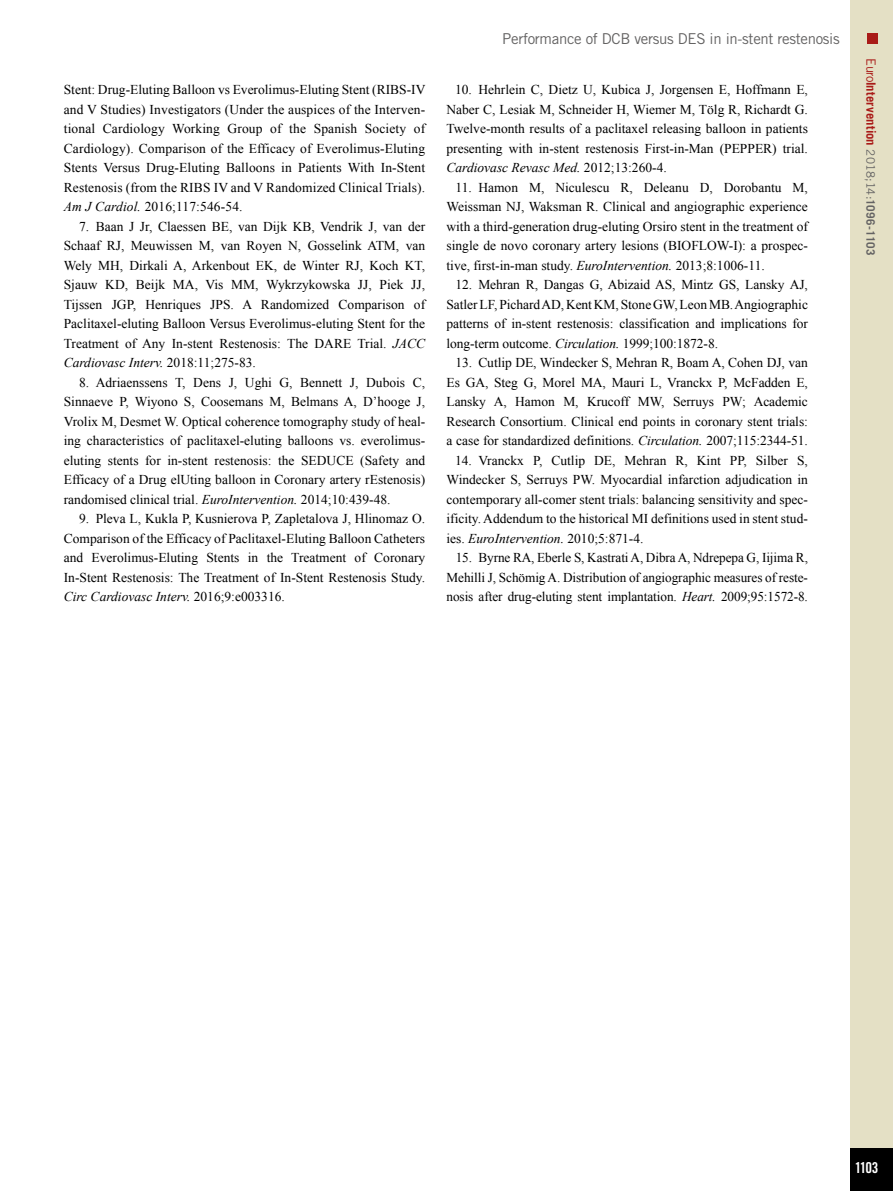
<style>
.page{position:relative;width:893px;height:1191px;background:#fff}
.page>*{position:absolute;margin:0;border:0;box-sizing:border-box;transform-origin:0 0}
.t1{font:15px "Trade Gothic LT Std";letter-spacing:-.02em;color:#646363}
.t2{font:15px "Trade Gothic LT Std Bd Cn 20";color:#fff}
.t3{font:13.5px/19.5px "Times New Roman";color:#000;text-align:justify}
.t4{font:700 12.75px "Trade Gothic LT Std";letter-spacing:.005em;color:#a91b18}
.s1{font-style:italic}
.s2{font-weight:400}
.s3{font-weight:400;font-size:11.7px;color:#646363}
.s4{font-size:11.7px;color:#646363}
</style>
<div class="page">
<div style="left:850px;top:0;width:43px;height:1191px;background:#e4e0c5"></div>
<div style="left:850px;top:1148px;width:43px;height:43px;background:#000"></div>
<div style="left:867px;top:34px;width:11px;height:10px;background:#a91b18"></div>
<p class="t3" style="left:64px;top:80px;width:363px">Stent: Drug-Eluting Balloon vs Everolimus-Eluting Stent (RIBS-IV and V Studies) Investigators (Under the auspices of the Interven&shy;tional Cardiology Working Group of the Spanish Society of Cardiology). Comparison of the Efficacy of Everolimus-Eluting Stents Versus Drug-Eluting Balloons in Patients With In-Stent Restenosis (from the RIBS IV and V Randomized Clinical Trials).<br><span class="s1">Am J Cardiol.</span> 2016;117:546-54.</p>
<p class="t3" style="left:64px;top:216px;width:363px;text-indent:15px">7. Baan J Jr, Claessen BE, van Dijk KB, Vendrik J, van der Schaaf RJ, Meuwissen M, van Royen N, Gosselink ATM, van Wely MH, Dirkali A, Arkenbout EK, de Winter RJ, Koch KT, Sjauw KD, Beijk MA, Vis MM, Wykrzykowska JJ, Piek JJ, Tijssen JGP, Henriques JPS. A Randomized Comparison of Paclitaxel-eluting Balloon Versus Everolimus-eluting Stent for the Treatment of Any In-stent Restenosis: The DARE Trial. <span class="s1">JACC Cardiovasc Interv.</span> 2018:11;275-83.</p>
<p class="t3" style="left:64px;top:372px;width:363px;text-indent:15px">8. Adriaenssens T, Dens J, Ughi G, Bennett J, Dubois C, Sinnaeve P, Wiyono S, Coosemans M, Belmans A, D’hooge J, Vrolix M, Desmet W. Optical coherence tomography study of heal&shy;ing characteristics of paclitaxel-eluting balloons vs. everolimus&shy;eluting stents for in-stent restenosis: the SEDUCE (Safety and Efficacy of a Drug elUting balloon in Coronary artery rEstenosis) randomised clinical trial. <span class="s1">EuroIntervention.</span> 2014;10:439-48.</p>
<p class="t3" style="left:64px;top:509px;width:363px;text-indent:15px">9. Pleva L, Kukla P, Kusnierova P, Zapletalova J, Hlinomaz O.<br>Comparison of the Efficacy of Paclitaxel-Eluting Balloon Catheters and Everolimus-Eluting Stents in the Treatment of Coronary In-Stent Restenosis: The Treatment of In-Stent Restenosis Study.<br><span class="s1">Circ Cardiovasc Interv.</span> 2016;9:e003316.</p>
<p class="t1" style="left:502px;top:30px;width:339px">Performance of DCB versus DES in in-stent restenosis</p>
<p class="t3" style="left:446px;top:80px;width:363px;text-indent:9px">10. Hehrlein C, Dietz U, Kubica J, Jorgensen E, Hoffmann E, Naber C, Lesiak M, Schneider H, Wiemer M, Tölg R, Richardt G.<br>Twelve-month results of a paclitaxel releasing balloon in patients presenting with in-stent restenosis First-in-Man (PEPPER) trial.<br><span class="s1">Cardiovasc Revasc Med.</span> 2012;13:260-4.</p>
<p class="t3" style="left:446px;top:177px;width:363px;text-indent:9px">11. Hamon M, Niculescu R, Deleanu D, Dorobantu M, Weissman NJ, Waksman R. Clinical and angiographic experience with a third-generation drug-eluting Orsiro stent in the treatment of single de novo coronary artery lesions (BIOFLOW-I): a prospec&shy;tive, first-in-man study. <span class="s1">EuroIntervention.</span> 2013;8:1006-11.</p>
<p class="t3" style="left:446px;top:275px;width:363px;text-indent:9px">12. Mehran R, Dangas G, Abizaid AS, Mintz GS, Lansky AJ, Satler LF, Pichard AD, Kent KM, Stone GW, Leon MB. Angiographic patterns of in-stent restenosis: classification and implications for long-term outcome. <span class="s1">Circulation.</span> 1999;100:1872-8.</p>
<p class="t3" style="left:446px;top:353px;width:363px;text-indent:9px">13. Cutlip DE, Windecker S, Mehran R, Boam A, Cohen DJ, van Es GA, Steg G, Morel MA, Mauri L, Vranckx P, McFadden E, Lansky A, Hamon M, Krucoff MW, Serruys PW; Academic Research Consortium. Clinical end points in coronary stent trials: a case for standardized definitions. <span class="s1">Circulation.</span> 2007;115:2344-51.</p>
<p class="t3" style="left:446px;top:450px;width:363px;text-indent:9px">14. Vranckx P, Cutlip DE, Mehran R, Kint PP, Silber S, Windecker S, Serruys PW. Myocardial infarction adjudication in contemporary all-comer stent trials: balancing sensitivity and spec&shy;ificity. Addendum to the historical MI definitions used in stent stud&shy;ies. <span class="s1">EuroIntervention.</span> 2010;5:871-4.</p>
<p class="t3" style="left:446px;top:548px;width:363px;text-indent:9px">15. Byrne RA, Eberle S, Kastrati A, Dibra A, Ndrepepa G, Iijima R, Mehilli J, Schömig A. Distribution of angiographic measures of reste&shy;nosis after drug-eluting stent implantation. <span class="s1">Heart.</span> 2009;95:1572-8.</p>
<p class="t4" style="left:879px;top:58px;width:199px;rotate:90deg"><span class="s2">Euro</span>Intervention <span class="s3">2018;14:</span><span class="s4">1096-1103</span></p>
<p class="t2" style="left:855px;top:1158px;width:25px">1103</p>
</div>
